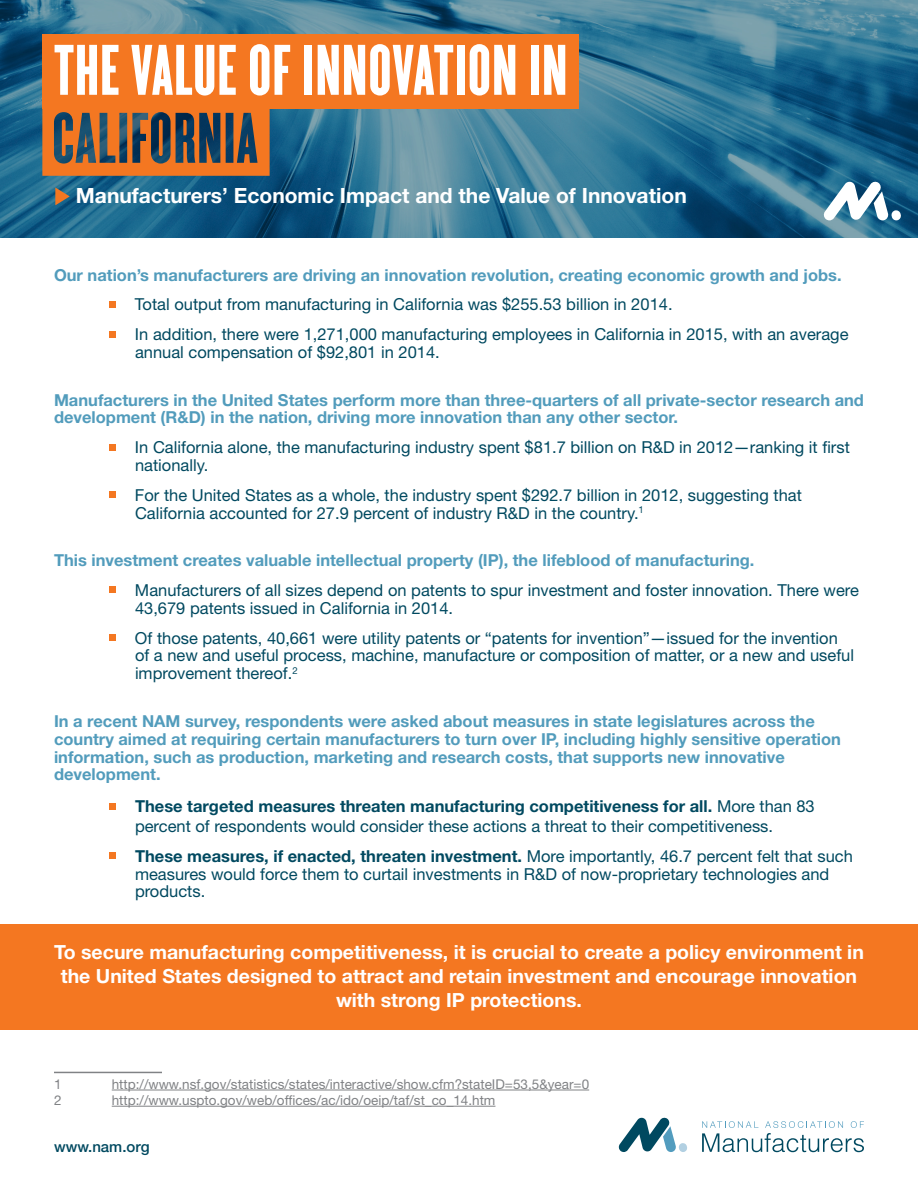
<style>
.page{position:relative;width:918px;height:1188px;background:#fff}
.page>*{position:absolute;margin:0;border:0;box-sizing:border-box;transform-origin:0 0}
.t1{font:75px "Cyclone Layers Background";letter-spacing:.02em;color:#fff}
.t2{font:700 21px "Helvetica Neue LT Std";color:#fff}
.t3{font:700 19.5px/24px "Helvetica Neue LT Std";color:#fff;text-align:center}
.List_Paragraph{font:16.5px/17.9px "Helvetica Neue LT Std";color:#004960}
.t4{font:700 16.5px/17.9px "Helvetica Neue LT Std";color:#529cbc}
.t5{font:500 15px "Helvetica Neue LT Std";color:#004960}
.t6{font:13.5px "Helvetica Neue LT Std";color:#808285}
.s1{font-weight:700}
</style>
<div class="page">
<img style="left:0;top:0;width:918px;height:238px">
<div style="left:0;top:924px;width:918px;height:106px;background:#f47721"></div>
<hr style="left:54px;top:1072px;width:108px;height:1px;background:#808285">
<hr style="left:112px;top:1090px;width:477px;height:1px;background:#808285">
<hr style="left:112px;top:1106px;width:383px;height:1px;background:#808285">
<svg style="left:702px;top:1121px;width:162px;height:31px"></svg>
<svg style="left:619px;top:1118px;width:68px;height:34px"></svg>
<svg style="left:109px;top:492px;width:6px;height:6px"></svg>
<svg style="left:109px;top:444px;width:6px;height:6px"></svg>
<svg style="left:109px;top:332px;width:6px;height:6px"></svg>
<svg style="left:109px;top:301px;width:6px;height:6px"></svg>
<svg style="left:109px;top:587px;width:6px;height:6px"></svg>
<div style="left:109px;top:634px;width:6px;height:7px;background:#f47721"></div>
<svg style="left:109px;top:803px;width:6px;height:6px"></svg>
<svg style="left:109px;top:853px;width:6px;height:6px"></svg>
<svg style="left:824px;top:182px;width:77px;height:38px"></svg>
<svg style="left:55px;top:187px;width:15px;height:18px"></svg>
<svg style="left:42px;top:109px;width:228px;height:67px;background:#97623d"></svg>
<div style="left:42px;top:34px;width:537px;height:75px;background:#f47721"></div>
<p class="t1" style="left:54px;top:19px;width:514px">THE VALUE OF INNOVATION IN</p>
<p class="t2" style="left:76px;top:182px;width:612px">Manufacturers’ Economic Impact and the Value of Innovation</p>
<p class="t4" style="left:54px;top:265px;width:789px">Our nation’s manufacturers are driving an innovation revolution, creating economic growth and jobs.</p>
<p class="List_Paragraph" style="left:135px;top:295px;width:539px">Total output from manufacturing in California was $255.53 billion in 2014.</p>
<p class="List_Paragraph" style="left:135px;top:325px;width:715px">In addition, there were 1,271,000 manufacturing employees in California in 2015, with an average annual compensation of $92,801 in 2014.</p>
<p class="t4" style="left:54px;top:390px;width:812px">Manufacturers in the United States perform more than three-quarters of all private-sector research and development (R&amp;D) in the nation, driving more innovation than any other sector.</p>
<p class="List_Paragraph" style="left:135px;top:438px;width:716px">In California alone, the manufacturing industry spent $81.7 billion on R&amp;D in 2012—ranking it first nationally.</p>
<p class="List_Paragraph" style="left:135px;top:486px;width:668px">For the United States as a whole, the industry spent $292.7 billion in 2012, suggesting that<br>California accounted for 27.9 percent of industry R&amp;D in the country.<sup>1</sup></p>
<p class="t4" style="left:54px;top:551px;width:702px">This investment creates valuable intellectual property (IP), the lifeblood of manufacturing.</p>
<p class="List_Paragraph" style="left:135px;top:581px;width:726px">Manufacturers of all sizes depend on patents to spur investment and foster innovation. There were<br>43,679 patents issued in California in 2014.</p>
<p class="List_Paragraph" style="left:135px;top:629px;width:721px">Of those patents, 40,661 were utility patents or “patents for invention”—issued for the invention of a new and useful process, machine, manufacture or composition of matter, or a new and useful improvement thereof.<sup>2</sup></p>
<p class="t4" style="left:54px;top:712px;width:789px">In a recent NAM survey, respondents were asked about measures in state legislatures across the country aimed at requiring certain manufacturers to turn over IP, including highly sensitive operation information, such as production, marketing and research costs, that supports new innovative development.</p>
<p class="List_Paragraph" style="left:135px;top:796px;width:681px;line-height:19.8px"><span class="s1">These targeted measures threaten manufacturing competitiveness for all.</span> More than 83 percent of respondents would consider these actions a threat to their competitiveness.</p>
<p class="List_Paragraph" style="left:135px;top:847px;width:719px"><span class="s1">These measures, if enacted, threaten investment.</span> More importantly, 46.7 percent felt that such measures would force them to curtail investments in R&amp;D of now-proprietary technologies and products.</p>
<p class="t3" style="left:54px;top:939px;width:811px">To secure manufacturing competitiveness, it is crucial to create a policy environment in the United States designed to attract and retain investment and encourage innovation with strong IP protections.</p>
<p class="t6" style="left:54px;top:1076px;width:9px">1</p>
<p class="t6" style="left:112px;top:1076px;width:479px">http://www.nsf.gov/statistics/states/interactive/show.cfm?stateID=53,5&amp;year=0</p>
<p class="t6" style="left:54px;top:1092px;width:9px">2</p>
<p class="t6" style="left:112px;top:1092px;width:385px">http://www.uspto.gov/web/offices/ac/ido/oeip/taf/st_co_14.htm</p>
<p class="t5" style="left:54px;top:1138px;width:97px">www.nam.org</p>
</div>
